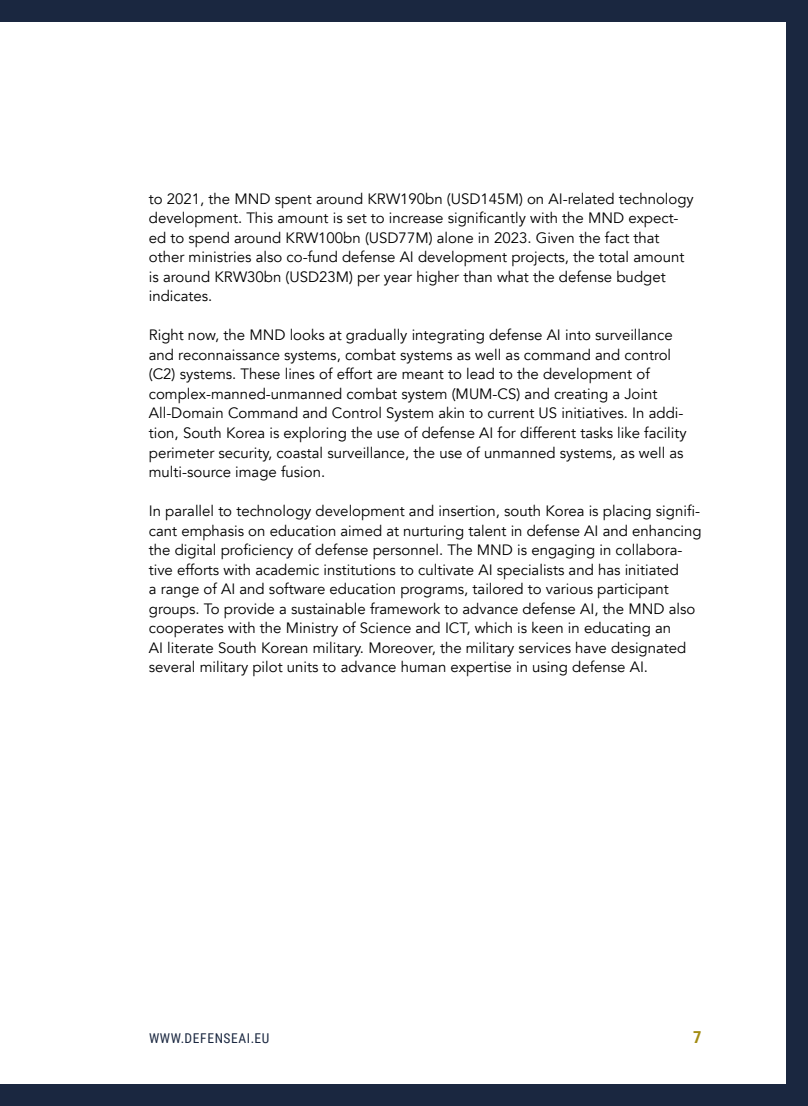
<style>
.page{position:relative;width:808px;height:1106px;background:#fff}
.page>*{position:absolute;margin:0;border:0;box-sizing:border-box;transform-origin:0 0}
.t1{font:700 16.5px "Roboto Condensed";color:#a38c14}
.t2{font:15px/19.5px "Avenir";color:#000}
.t3{font:13.5px "Roboto Condensed";letter-spacing:.045em;color:#1a2740}
</style>
<div class="page">
<div style="left:0;top:0;width:808px;height:21px;background:#1a2740"></div>
<div style="left:0;top:1084px;width:808px;height:22px;background:#1a2740"></div>
<div style="left:787px;top:0;width:21px;height:1106px;background:#1a2740"></div>
<p class="t2" style="left:149px;top:189px;width:546px">to 2021, the MND spent around KRW190bn (USD145M) on AI-related technology development. This amount is set to increase significantly with the MND expect&shy;ed to spend around KRW100bn (USD77M) alone in 2023. Given the fact that other ministries also co-fund defense AI development projects, the total amount is around KRW30bn (USD23M) per year higher than what the defense budget indicates.</p>
<p class="t2" style="left:149px;top:326px;width:539px">Right now, the MND looks at gradually integrating defense AI into surveillance and reconnaissance systems, combat systems as well as command and control (C2) systems. These lines of effort are meant to lead to the development of complex-manned-unmanned combat system (MUM-CS) and creating a Joint All-Domain Command and Control System akin to current US initiatives. In addi&shy;tion, South Korea is exploring the use of defense AI for different tasks like facility perimeter security, coastal surveillance, the use of unmanned systems, as well as multi-source image fusion.</p>
<p class="t2" style="left:149px;top:501px;width:554px">In parallel to technology development and insertion, south Korea is placing signifi&shy;cant emphasis on education aimed at nurturing talent in defense AI and enhancing the digital proficiency of defense personnel. The MND is engaging in collabora&shy;tive efforts with academic institutions to cultivate AI specialists and has initiated<br>a range of AI and software education programs, tailored to various participant groups. To provide a sustainable framework to advance defense AI, the MND also cooperates with the Ministry of Science and ICT, which is keen in educating an<br>AI literate South Korean military. Moreover, the military services have designated several military pilot units to advance human expertise in using defense AI.</p>
<p class="t3" style="left:149px;top:1028px;width:122px">WWW.DEFENSEAI.EU</p>
<p class="t1" style="left:693px;top:1025px;width:10px">7</p>
</div>
